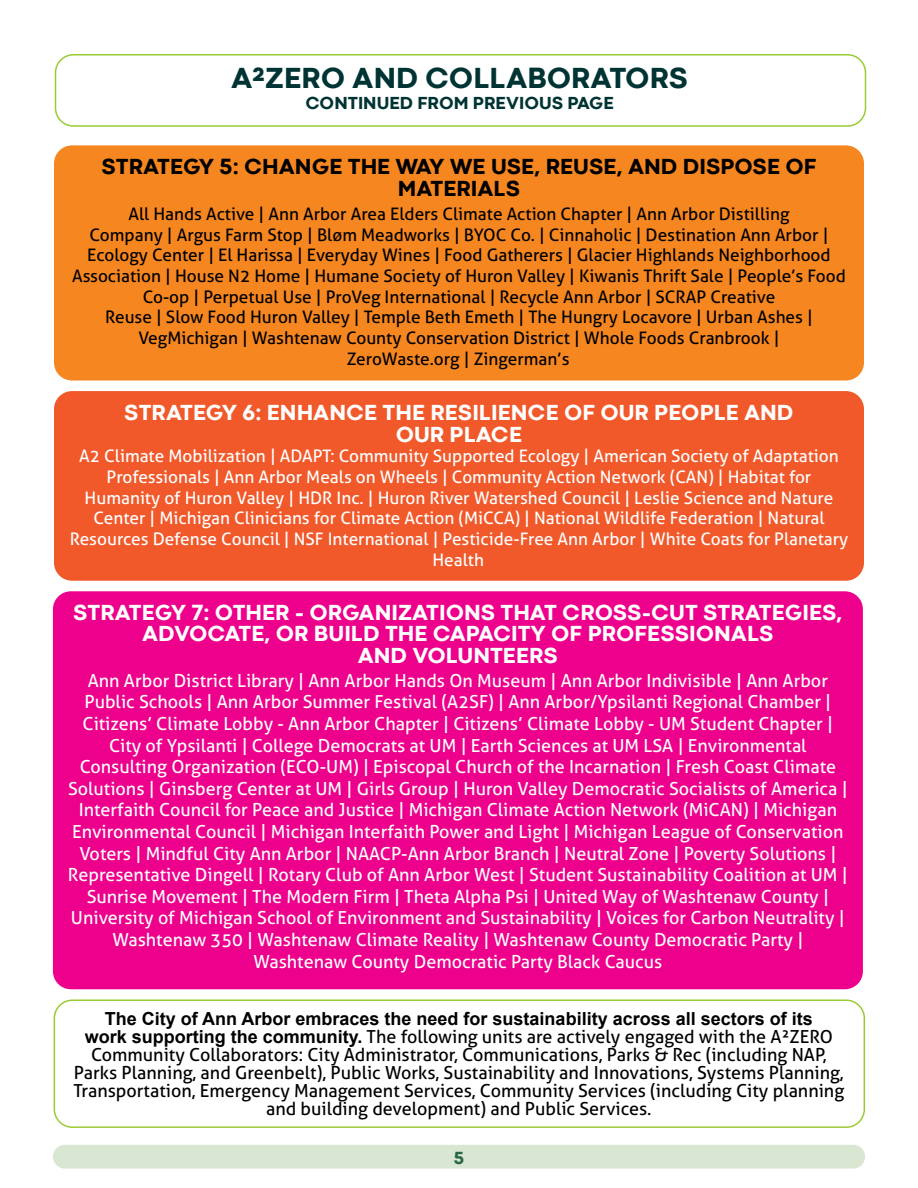
<style>
.page{position:relative;width:918px;height:1188px;background:#fff}
.page>*{position:absolute;margin:0;border:0;box-sizing:border-box;transform-origin:0 0}
.t1{font:800 30px "Codec Cold";color:#033}
.t2{font:800 22.5px/21.3px "Codec Cold";color:#fff;text-align:center}
.t3{font:800 22.5px/21.6px "Codec Cold";color:#000;text-align:center}
.t4{font:18px/21.6px "Aller";color:#fff;text-align:center}
.t5{font:18px/18px "Aller";color:#000;text-align:center}
.t6{font:700 18px "Arial";color:#000}
.t7{font:800 18px "Codec Cold";color:#033}
.t8{font:800 18px "Codec Cold";color:#296643}
.t9{font:17.25px/20.7px "Aller";color:#000;text-align:center}
.t10{font:17.25px/20.7px "Aller";color:#fff;text-align:center}
.s1{font-family:"Arial";font-weight:700}
</style>
<div class="page">
<div style="left:53px;top:1145px;width:812px;height:24px;background:#d9e6d2;border-radius:12px"></div>
<div style="left:55px;top:54px;width:811px;height:73px;border:2px solid #9c3;border-radius:18px"></div>
<div style="left:54px;top:145px;width:810px;height:236px;background:#f6861f;border-radius:18px"></div>
<div style="left:54px;top:391px;width:810px;height:190px;background:#f1592a;border-radius:18px"></div>
<div style="left:53px;top:591px;width:810px;height:398px;background:#ec008c;border-radius:18px"></div>
<div style="left:54px;top:999px;width:811px;height:129px;border:2px solid #9c3;border-radius:18px"></div>
<h1 class="t1" style="left:231px;top:59px;width:459px">A2ZERO AND COLLABORATORS</h1>
<p class="t7" style="left:305px;top:92px;width:310px">CONTINUED FROM PREVIOUS PAGE</p>
<p class="t3" style="left:101px;top:156px;width:717px">STRATEGY 5: CHANGE THE WAY WE USE, REUSE, AND DISPOSE OF<br>MATERIALS</p>
<p class="t9" style="left:72px;top:203px;width:775px">All Hands Active | Ann Arbor Area Elders Climate Action Chapter | Ann Arbor Distilling<br>Company | Argus Farm Stop | Bløm Meadworks | BYOC Co. | Cinnaholic | Destination Ann Arbor | Ecology Center | El Harissa | Everyday Wines | Food Gatherers | Glacier Highlands Neighborhood Association | House N2 Home | Humane Society of Huron Valley | Kiwanis Thrift Sale | People’s Food Co-op | Perpetual Use | ProVeg International | Recycle Ann Arbor | SCRAP Creative<br>Reuse | Slow Food Huron Valley | Temple Beth Emeth | The Hungry Locavore | Urban Ashes | VegMichigan | Washtenaw County Conservation District | Whole Foods Cranbrook |<br>ZeroWaste.org | Zingerman’s</p>
<p class="t2" style="left:124px;top:402px;width:671px">STRATEGY 6: ENHANCE THE RESILIENCE OF OUR PEOPLE AND<br>OUR PLACE</p>
<p class="t10" style="left:70px;top:446px;width:780px">A2 Climate Mobilization | ADAPT: Community Supported Ecology | American Society of Adaptation Professionals | Ann Arbor Meals on Wheels | Community Action Network (CAN) | Habitat for Humanity of Huron Valley | HDR Inc. | Huron River Watershed Council | Leslie Science and Nature Center | Michigan Clinicians for Climate Action (MiCCA) | National Wildlife Federation | Natural Resources Defense Council | NSF International | Pesticide-Free Ann Arbor | White Coats for Planetary Health</p>
<p class="t2" style="left:73px;top:602px;width:771px">STRATEGY 7: OTHER - ORGANIZATIONS THAT CROSS-CUT STRATEGIES,<br>ADVOCATE, OR BUILD THE CAPACITY OF PROFESSIONALS<br>AND VOLUNTEERS</p>
<p class="t4" style="left:68px;top:670px;width:781px">Ann Arbor District Library | Ann Arbor Hands On Museum | Ann Arbor Indivisible | Ann Arbor Public Schools | Ann Arbor Summer Festival (A2SF) | Ann Arbor/Ypsilanti Regional Chamber | Citizens’ Climate Lobby - Ann Arbor Chapter | Citizens’ Climate Lobby - UM Student Chapter | City of Ypsilanti | College Democrats at UM | Earth Sciences at UM LSA | Environmental Consulting Organization (ECO-UM) | Episcopal Church of the Incarnation | Fresh Coast Climate Solutions | Ginsberg Center at UM | Girls Group | Huron Valley Democratic Socialists of America | Interfaith Council for Peace and Justice | Michigan Climate Action Network (MiCAN) | Michigan Environmental Council | Michigan Interfaith Power and Light | Michigan League of Conservation Voters | Mindful City Ann Arbor | NAACP-Ann Arbor Branch | Neutral Zone | Poverty Solutions | Representative Dingell | Rotary Club of Ann Arbor West | Student Sustainability Coalition at UM | Sunrise Movement | The Modern Firm | Theta Alpha Psi | United Way of Washtenaw County | University of Michigan School of Environment and Sustainability | Voices for Carbon Neutrality | Washtenaw 350 | Washtenaw Climate Reality | Washtenaw County Democratic Party | Washtenaw County Democratic Party Black Caucus</p>
<p class="t6" style="left:105px;top:1006px;width:709px">The City of Ann Arbor embraces the need for sustainability across all sectors of its</p>
<p class="t5" style="left:73px;top:1027px;width:772px"><span class="s1">work supporting the community.</span> The following units are actively engaged with the A²ZERO Community Collaborators: City Administrator, Communications, Parks &amp; Rec (including NAP, Parks Planning, and Greenbelt), Public Works, Sustainability and Innovations, Systems Planning, Transportation, Emergency Management Services, Community Services (including City planning and building development) and Public Services.</p>
<p class="t8" style="left:454px;top:1147px;width:12px">5</p>
</div>
